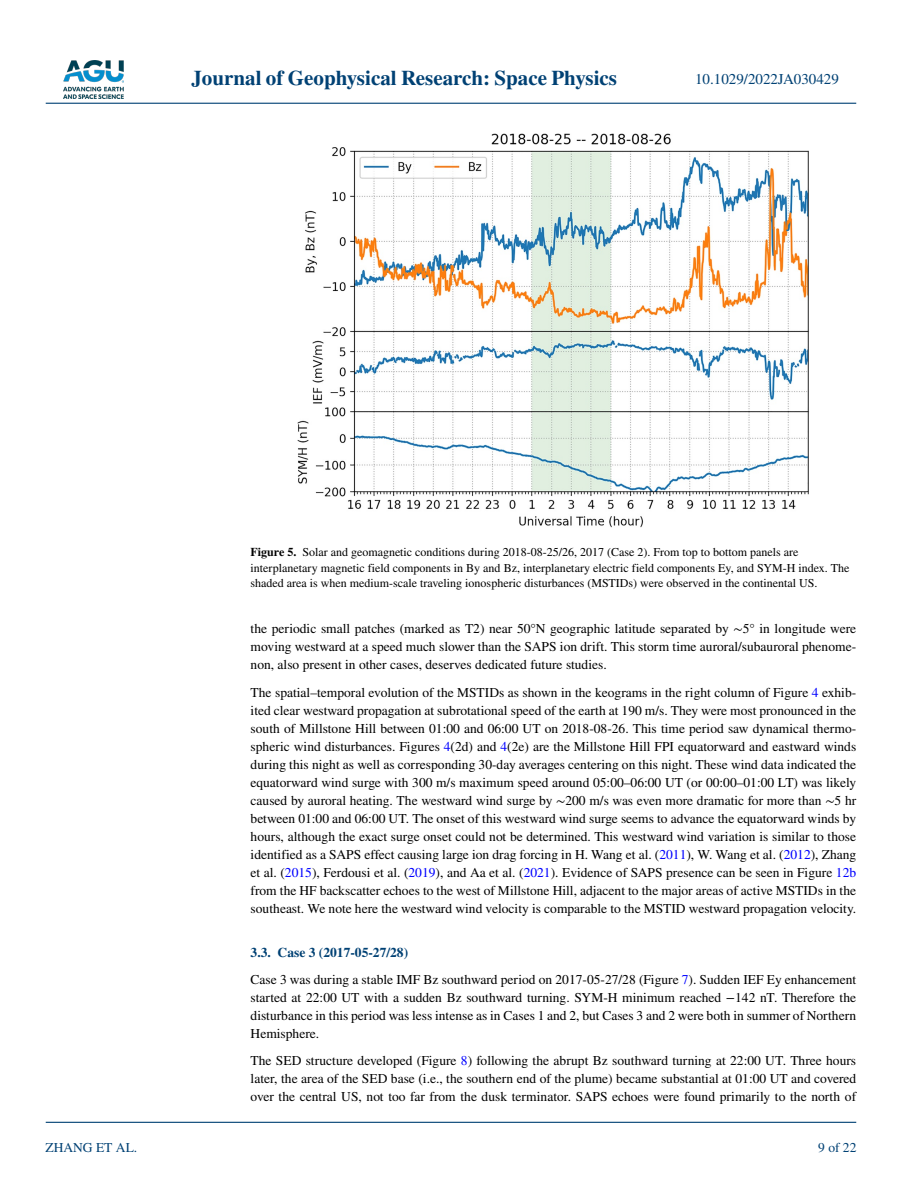
<style>
.page{position:relative;width:902px;height:1183px;background:#fff}
.page>*{position:absolute;margin:0;border:0;box-sizing:border-box;transform-origin:0 0}
.t1{font:700 21px "STIX";color:#004174}
.t2{font:15px "STIX";color:#004174}
.t3{font:13.5px/18px "STIX";color:#000;text-align:justify}
.t4{font:13.5px "STIX";color:#004174}
.t5{font:12px/15px "STIX";color:#000}
.s1{font-weight:700}
.s2{color:#00f}
.s3{font-weight:700;color:#004174}
</style>
<div class="page">
<img style="left:63px;top:60px;width:60px;height:39px">
<hr style="left:46px;top:103px;width:810px;height:1px;background:#004174">
<hr style="left:46px;top:1121px;width:810px;height:1px;background:#004174">
<img style="left:297px;top:134px;width:512px;height:394px">
<h1 class="t1" style="left:191px;top:66px;width:427px">Journal of Geophysical Research: Space Physics</h1>
<p class="t2" style="left:695px;top:69px;width:145px">10.1029/2022JA030429</p>
<p class="t4" style="left:45px;top:1138px;width:93px">ZHANG ET AL.</p>
<p class="t5" style="left:250px;top:545px;width:600px"><span class="s1">Figure 5.</span> Solar and geomagnetic conditions during 2018-08-25/26, 2017 (Case 2). From top to bottom panels are interplanetary magnetic field components in By and Bz, interplanetary electric field components Ey, and SYM-H index. The shaded area is when medium-scale traveling ionospheric disturbances (MSTIDs) were observed in the continental US.</p>
<p class="t3" style="left:250px;top:620px;width:607px">the periodic small patches (marked as T2) near 50°N geographic latitude separated by ∼5° in longitude were moving westward at a speed much slower than the SAPS ion drift. This storm time auroral/subauroral phenome&shy;non, also present in other cases, deserves dedicated future studies.</p>
<p class="t3" style="left:250px;top:684px;width:607px">The spatial–temporal evolution of the MSTIDs as shown in the keograms in the right column of Figure <span class="s2">4</span> exhib&shy;ited clear westward propagation at subrotational speed of the earth at 190 m/s. They were most pronounced in the south of Millstone Hill between 01:00 and 06:00 UT on 2018-08-26. This time period saw dynamical thermo&shy;spheric wind disturbances. Figures <span class="s2">4</span>(2d) and <span class="s2">4</span>(2e) are the Millstone Hill FPI equatorward and eastward winds during this night as well as corresponding 30-day averages centering on this night. These wind data indicated the equatorward wind surge with 300 m/s maximum speed around 05:00–06:00 UT (or 00:00–01:00 LT) was likely caused by auroral heating. The westward wind surge by ∼200 m/s was even more dramatic for more than ∼5 hr between 01:00 and 06:00 UT. The onset of this westward wind surge seems to advance the equatorward winds by hours, although the exact surge onset could not be determined. This westward wind variation is similar to those identified as a SAPS effect causing large ion drag forcing in H. Wang et al. (<span class="s2">2011</span>), W. Wang et al. (<span class="s2">2012</span>), Zhang et al. (<span class="s2">2015</span>), Ferdousi et al. (<span class="s2">2019</span>), and Aa et al. (<span class="s2">2021</span>). Evidence of SAPS presence can be seen in Figure <span class="s2">12b </span>from the HF backscatter echoes to the west of Millstone Hill, adjacent to the major areas of active MSTIDs in the southeast. We note here the westward wind velocity is comparable to the MSTID westward propagation velocity.</p>
<p class="t3" style="left:250px;top:939px;width:607px;line-height:27px"><span class="s3">3.3. Case 3 (2017-05-27/28)<br></span>Case 3 was during a stable IMF Bz southward period on 2017-05-27/28 (Figure <span class="s2">7</span>). Sudden IEF Ey enhancement</p>
<p class="t3" style="left:250px;top:988px;width:607px">started at 22:00 UT with a sudden Bz southward turning. SYM-H minimum reached −142 nT. Therefore the disturbance in this period was less intense as in Cases 1 and 2, but Cases 3 and 2 were both in summer of Northern Hemisphere.</p>
<p class="t3" style="left:250px;top:1051px;width:607px">The SED structure developed (Figure <span class="s2">8</span>) following the abrupt Bz southward turning at 22:00 UT. Three hours later, the area of the SED base (i.e., the southern end of the plume) became substantial at 01:00 UT and covered over the central US, not too far from the dusk terminator. SAPS echoes were found primarily to the north of</p>
<p class="t4" style="left:818px;top:1138px;width:40px">9 of 22</p>
</div>
